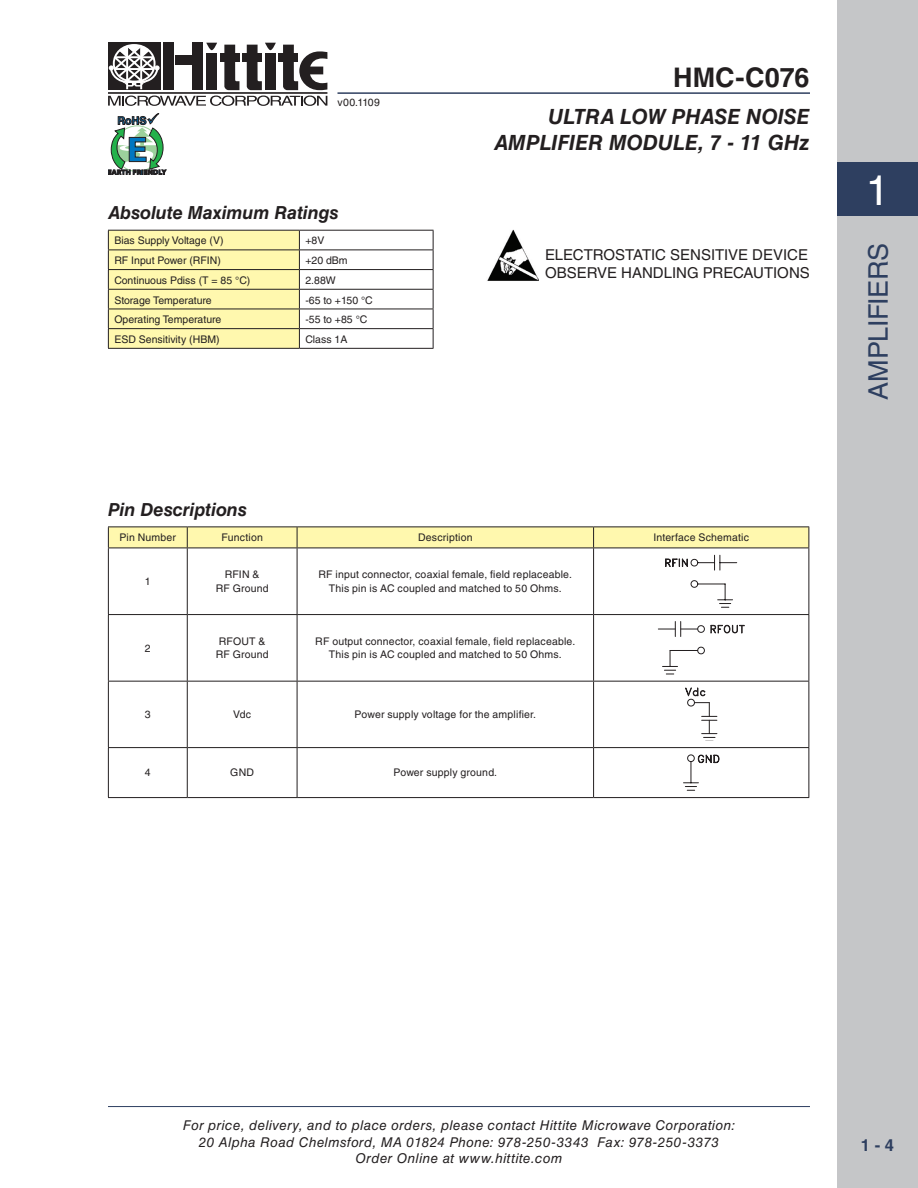
<style>
.page{position:relative;width:918px;height:1188px;background:#fff}
.page>*{position:absolute;margin:0;border:0;box-sizing:border-box;transform-origin:0 0}
.t1{font:42px "Helvetica LT Std";color:#fff}
.t2{font:27px "Helvetica LT Std";letter-spacing:-.02em;color:#2e3f60}
.t3{font:700 27px "Helvetica LT Std";letter-spacing:.005em;color:#231f20}
.t4{font:italic 700 21px/25.2px "Helvetica LT Std";color:#231f20;text-align:right}
.t5{font:italic 700 18px "Helvetica LT Std";letter-spacing:-.005em;color:#231f20}
.t6{font:700 16.5px "Helvetica LT Std";color:#2e3f60}
.t7{font:15px/18px "Helvetica LT Std";color:#231f20}
.t8{font:italic 13.5px/16.5px "Helvetica LT Std";letter-spacing:.03em;color:#231f20;text-align:center}
.t9{font:10.5px/13.5px "Helvetica LT Std";letter-spacing:.015em;color:#231f20;text-align:center}
</style>
<div class="page">
<div style="left:837px;top:0;width:81px;height:1188px;background:#c5c6c8"></div>
<hr style="left:337px;top:92px;width:473px;height:2px;background:#2e3f60">
<hr style="left:108px;top:1106px;width:702px;height:1px;background:#2e3f60">
<div style="left:108px;top:43px;width:52px;height:47px;background:#231f20"></div>
<hr style="left:126px;top:46px;width:2px;height:43px;background:#fff">
<hr style="left:140px;top:46px;width:2px;height:43px;background:#fff">
<svg style="left:109px;top:44px;width:50px;height:43px"></svg>
<hr style="left:108px;top:92px;width:219px;height:2px;background:#231f20">
<div style="left:192px;top:43px;width:11px;height:47px;background:#231f20"></div>
<div style="left:163px;top:43px;width:11px;height:47px;background:#231f20"></div>
<div style="left:176px;top:55px;width:18px;height:9px;background:#231f20"></div>
<svg style="left:206px;top:43px;width:11px;height:7px"></svg>
<div style="left:206px;top:53px;width:11px;height:37px;background:#231f20"></div>
<svg style="left:224px;top:45px;width:15px;height:45px"></svg>
<svg style="left:108px;top:96px;width:219px;height:10px"></svg>
<div style="left:220px;top:53px;width:19px;height:9px;background:#231f20"></div>
<svg style="left:247px;top:43px;width:29px;height:47px"></svg>
<div style="left:242px;top:53px;width:20px;height:9px;background:#231f20"></div>
<svg style="left:283px;top:45px;width:44px;height:45px"></svg>
<div style="left:279px;top:53px;width:19px;height:9px;background:#231f20"></div>
<div style="left:837px;top:162px;width:81px;height:54px;background:#2e3f60"></div>
<svg style="left:108px;top:113px;width:58px;height:62px"></svg>
<hr style="left:299px;top:230px;width:135px;height:1px;background:#231f20">
<hr style="left:299px;top:250px;width:135px;height:1px;background:#231f20">
<hr style="left:299px;top:309px;width:135px;height:1px;background:#231f20">
<svg style="left:108px;top:230px;width:192px;height:118px;background:#f6efa8"></svg>
<svg style="left:433px;top:231px;width:1px;height:117px"></svg>
<hr style="left:108px;top:269px;width:191px;height:1px;background:#231f20">
<hr style="left:108px;top:289px;width:191px;height:1px;background:#231f20">
<hr style="left:108px;top:328px;width:191px;height:1px;background:#231f20">
<hr style="left:108px;top:348px;width:191px;height:1px;background:#231f20">
<hr style="left:299px;top:269px;width:135px;height:1px;background:#231f20">
<hr style="left:299px;top:289px;width:135px;height:1px;background:#231f20">
<hr style="left:299px;top:328px;width:135px;height:1px;background:#231f20">
<hr style="left:299px;top:348px;width:135px;height:1px;background:#231f20">
<img style="left:487px;top:230px;width:51px;height:51px">
<hr style="left:108px;top:526px;width:79px;height:1px;background:#231f20">
<hr style="left:187px;top:526px;width:110px;height:1px;background:#231f20">
<hr style="left:297px;top:526px;width:297px;height:1px;background:#231f20">
<hr style="left:594px;top:526px;width:215px;height:1px;background:#231f20">
<svg style="left:108px;top:527px;width:701px;height:21px;background:#f3eca6"></svg>
<hr style="left:108px;top:548px;width:79px;height:1px;background:#231f20">
<hr style="left:108px;top:548px;width:1px;height:66px;background:#231f20">
<hr style="left:187px;top:548px;width:110px;height:1px;background:#231f20">
<hr style="left:187px;top:548px;width:1px;height:66px;background:#231f20">
<hr style="left:297px;top:548px;width:297px;height:1px;background:#231f20">
<hr style="left:297px;top:548px;width:1px;height:66px;background:#231f20">
<hr style="left:594px;top:548px;width:215px;height:1px;background:#231f20">
<hr style="left:593px;top:548px;width:1px;height:66px;background:#231f20">
<hr style="left:808px;top:548px;width:1px;height:66px;background:#231f20">
<hr style="left:108px;top:614px;width:79px;height:1px;background:#231f20">
<hr style="left:108px;top:615px;width:1px;height:66px;background:#231f20">
<hr style="left:187px;top:614px;width:110px;height:1px;background:#231f20">
<hr style="left:187px;top:615px;width:1px;height:66px;background:#231f20">
<hr style="left:297px;top:614px;width:297px;height:1px;background:#231f20">
<hr style="left:297px;top:615px;width:1px;height:66px;background:#231f20">
<hr style="left:594px;top:614px;width:215px;height:1px;background:#231f20">
<hr style="left:593px;top:615px;width:1px;height:66px;background:#231f20">
<hr style="left:808px;top:615px;width:1px;height:66px;background:#231f20">
<hr style="left:108px;top:681px;width:79px;height:1px;background:#231f20">
<hr style="left:108px;top:682px;width:1px;height:65px;background:#231f20">
<hr style="left:187px;top:681px;width:110px;height:1px;background:#231f20">
<hr style="left:187px;top:682px;width:1px;height:65px;background:#231f20">
<hr style="left:297px;top:681px;width:297px;height:1px;background:#231f20">
<hr style="left:297px;top:682px;width:1px;height:65px;background:#231f20">
<hr style="left:594px;top:681px;width:215px;height:1px;background:#231f20">
<hr style="left:593px;top:682px;width:1px;height:65px;background:#231f20">
<hr style="left:808px;top:682px;width:1px;height:65px;background:#231f20">
<hr style="left:108px;top:747px;width:79px;height:1px;background:#231f20">
<hr style="left:108px;top:748px;width:1px;height:49px;background:#231f20">
<hr style="left:187px;top:747px;width:110px;height:1px;background:#231f20">
<hr style="left:187px;top:748px;width:1px;height:49px;background:#231f20">
<hr style="left:297px;top:747px;width:297px;height:1px;background:#231f20">
<hr style="left:297px;top:748px;width:1px;height:49px;background:#231f20">
<hr style="left:594px;top:747px;width:215px;height:1px;background:#231f20">
<hr style="left:593px;top:748px;width:1px;height:49px;background:#231f20">
<hr style="left:808px;top:748px;width:1px;height:49px;background:#231f20">
<hr style="left:108px;top:797px;width:79px;height:1px;background:#231f20">
<hr style="left:187px;top:797px;width:110px;height:1px;background:#231f20">
<hr style="left:297px;top:797px;width:297px;height:1px;background:#231f20">
<hr style="left:594px;top:797px;width:215px;height:1px;background:#231f20">
<svg style="left:665px;top:555px;width:72px;height:53px"></svg>
<svg style="left:711px;top:625px;width:34px;height:8px"></svg>
<svg style="left:663px;top:647px;width:42px;height:28px"></svg>
<svg style="left:658px;top:622px;width:47px;height:15px"></svg>
<svg style="left:685px;top:688px;width:32px;height:50px"></svg>
<svg style="left:683px;top:755px;width:36px;height:36px"></svg>
<p class="t9" style="left:338px;top:96px;width:44px">v00.1109</p>
<h3 class="t5" style="left:108px;top:202px;width:232px">Absolute Maximum Ratings</h3>
<p class="t9" style="left:114px;top:234px;width:111px">Bias Supply Voltage (V)</p>
<p class="t9" style="left:305px;top:234px;width:20px">+8V</p>
<p class="t9" style="left:114px;top:254px;width:108px">RF I nput Power (RFI N)</p>
<p class="t9" style="left:305px;top:254px;width:44px">+20 dBm</p>
<p class="t9" style="left:114px;top:273px;width:138px">Continuous Pdiss (T = 85 °C)</p>
<p class="t9" style="left:305px;top:273px;width:32px">2.88W</p>
<p class="t9" style="left:114px;top:293px;width:99px">Storage Temperature</p>
<p class="t9" style="left:305px;top:293px;width:69px">-65 to +150 °C</p>
<p class="t9" style="left:114px;top:313px;width:108px">Operating Temperature</p>
<p class="t9" style="left:305px;top:313px;width:64px">-55 to +85 °C</p>
<p class="t9" style="left:114px;top:332px;width:107px">ES D Sensitivity (HBM)</p>
<p class="t9" style="left:305px;top:332px;width:43px">Class 1A</p>
<h3 class="t5" style="left:108px;top:498px;width:140px">Pin Descriptions</h3>
<h2 class="t3" style="left:673px;top:61px;width:138px">HMC-C076</h2>
<h3 class="t4" style="left:494px;top:104px;width:317px">ULTRA LOW PHASE NOISE<br>AMPLIFIER MODULE, 7 - 11 GHz</h3>
<h3 class="t7" style="left:545px;top:246px;width:262px;text-indent:28px">CTROSTATI C SENSITIVE DEVI CE<br>OBSER</h3>
<h3 class="t7" style="left:545px;top:246px;width:10px">ELE</h3>
<h3 class="t7" style="left:597px;top:264px;width:116px">VE HANDLI NG PRE</h3>
<h3 class="t7" style="left:733px;top:264px;width:77px">CAUTI ONS</h3>
<p class="t9" style="left:120px;top:531px;width:58px">Pin Number</p>
<p class="t9" style="left:221px;top:531px;width:43px">Function</p>
<p class="t9" style="left:418px;top:531px;width:56px">Description</p>
<p class="t9" style="left:653px;top:531px;width:97px">I nterface Schematic</p>
<p class="t9" style="left:145px;top:575px;width:7px">1</p>
<p class="t9" style="left:216px;top:568px;width:54px">RFI N &amp;<br>RF Ground</p>
<p class="t9" style="left:319px;top:568px;width:255px">RF input connector, coaxial female, field replaceable.<br>This pin is AC coupled and matched to 50 Ohms.</p>
<p class="t9" style="left:145px;top:641px;width:7px">2</p>
<p class="t9" style="left:216px;top:634px;width:54px">RFOUT &amp;<br>RF Ground</p>
<p class="t9" style="left:315px;top:634px;width:262px">RF output connector, coaxial female, field replaceable.<br>This pin is AC coupled and matched to 50 Ohms.</p>
<p class="t9" style="left:145px;top:708px;width:7px">3</p>
<p class="t9" style="left:233px;top:708px;width:20px">Vdc</p>
<p class="t9" style="left:355px;top:708px;width:183px">Power supply voltage for the amplifier.</p>
<p class="t9" style="left:145px;top:766px;width:7px">4</p>
<p class="t9" style="left:230px;top:766px;width:25px">GND</p>
<p class="t9" style="left:393px;top:766px;width:105px">Power supply ground.</p>
<h1 class="t1" style="left:866px;top:166px;width:25px">1</h1>
<h2 class="t2" style="left:863px;top:400px;width:158px;rotate:-90deg">Amplifiers</h2>
<p class="t8" style="left:183px;top:1117px;width:554px">For price, delivery, and to place orders, please contact Hittite Microwave Corporation:<br>20 Alpha Road Chelmsford, MA 01824 Phone: 978-250-3343 Fax: 978-250-3373<br>Order Online at www.hittite.com</p>
<h3 class="t6" style="left:861px;top:1135px;width:35px">1 - 4</h3>
</div>
